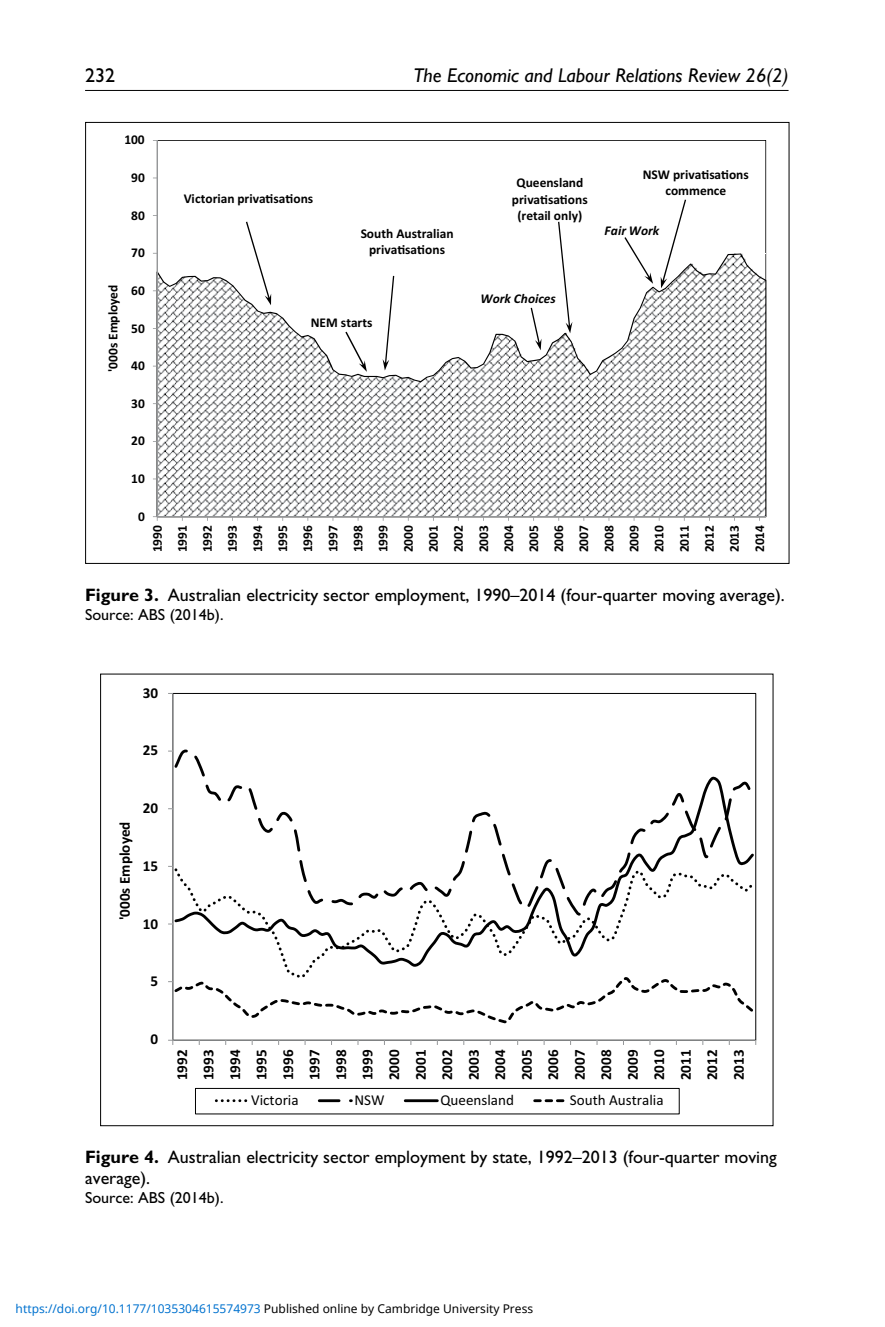
<style>
.page{position:relative;width:885px;height:1327px;background:#fff}
.page>*{position:absolute;margin:0;border:0;box-sizing:border-box;transform-origin:0 0}
.t1{font:italic 20px "Gill Sans Std";color:#000}
.t2{font:20px "Gill Sans Std";color:#000}
.t3{font:18px/21px "Gill Sans Std";color:#000}
.t4{font:16px "Gill Sans Std";color:#000}
.t5{font:700 15.2px/26.4px "Calibri";color:#000;text-align:justify}
.t6{font:15.2px "Calibri";color:#000}
.t7{font:700 13.4px/25px "Calibri";color:#000;text-align:center}
.t8{font:italic 700 13.4px "Calibri";letter-spacing:.005em;color:#000}
.t9{font:12px "Noto Sans";color:#000}
.s1{font-weight:700}
.s2{color:#0172cf}
</style>
<div class="page">
<hr style="left:85px;top:90px;width:703px;height:1px;background:#000">
<svg style="left:158px;top:253px;width:608px;height:264px"></svg>
<hr style="left:157px;top:140px;width:1px;height:376px;background:#959799">
<hr style="left:157px;top:516px;width:608px;height:1px;background:#959799">
<svg style="left:153px;top:516px;width:5px;height:5px"></svg>
<svg style="left:246px;top:222px;width:25px;height:83px"></svg>
<svg style="left:345px;top:332px;width:22px;height:40px"></svg>
<svg style="left:382px;top:276px;width:12px;height:94px"></svg>
<svg style="left:624px;top:237px;width:29px;height:47px"></svg>
<svg style="left:660px;top:200px;width:26px;height:88px"></svg>
<svg style="left:558px;top:222px;width:14px;height:111px"></svg>
<svg style="left:530px;top:308px;width:11px;height:42px"></svg>
<hr style="left:172px;top:693px;width:1px;height:347px;background:#959799">
<hr style="left:173px;top:1039px;width:582px;height:1px;background:#959799">
<svg style="left:168px;top:1039px;width:5px;height:6px"></svg>
<svg style="left:172px;top:774px;width:584px;height:194px"></svg>
<svg style="left:168px;top:977px;width:588px;height:47px"></svg>
<div style="left:195px;top:1088px;width:484px;height:26px;border:1px solid #000"></div>
<svg style="left:216px;top:1099px;width:32px;height:3px"></svg>
<svg style="left:319px;top:1099px;width:32px;height:3px"></svg>
<hr style="left:405px;top:1099px;width:32px;height:3px;background:#000">
<svg style="left:534px;top:1099px;width:31px;height:3px"></svg>
<h1 class="t2" style="left:85px;top:63px;width:31px">232</h1>
<h1 class="t1" style="left:413px;top:63px;width:376px">The Economic and Labour Relations Review 26(2)</h1>
<p class="t7" style="left:124px;top:127px;width:22px">100</p>
<p class="t7" style="left:131px;top:165px;width:15px">90</p>
<p class="t7" style="left:131px;top:202px;width:15px">80</p>
<p class="t7" style="left:100px;top:372px;width:89px;rotate:-90deg">'000s Employed</p>
<p class="t7" style="left:131px;top:240px;width:15px">70</p>
<p class="t7" style="left:131px;top:278px;width:15px">60</p>
<p class="t7" style="left:131px;top:315px;width:15px">50</p>
<p class="t7" style="left:131px;top:353px;width:15px">40</p>
<p class="t7" style="left:131px;top:391px;width:15px">30</p>
<p class="t7" style="left:131px;top:428px;width:15px">20</p>
<p class="t7" style="left:131px;top:466px;width:15px">10</p>
<p class="t7" style="left:184px;top:186px;width:131px">Victorian priva-sa-ons</p>
<p class="t7" style="left:361px;top:225px;width:94px;line-height:16.4px">South Australian priva-sa-ons</p>
<p class="t7" style="left:310px;top:310px;width:63px">NEM starts</p>
<p class="t7" style="left:512px;top:175px;width:77px;line-height:16.4px">Queensland priva-sa-ons (retail only)</p>
<p class="t7" style="left:642px;top:166px;width:107px;line-height:16.4px">NSW priva-sa-ons commence</p>
<p class="t8" style="left:604px;top:222px;width:56px">Fair Work</p>
<p class="t8" style="left:480px;top:290px;width:77px">Work Choices</p>
<p class="t7" style="left:138px;top:504px;width:8px">0</p>
<p class="t7" style="left:145px;top:552px;width:29px;text-align:justify;rotate:-90deg">1990<br>1991<br>1992<br>1993<br>1994<br>1995<br>1996<br>1997<br>1998<br>1999<br>2000<br>2001<br>2002<br>2003<br>2004<br>2005<br>2006<br>2007<br>2008<br>2009<br>2010<br>2011<br>2012<br>2013<br>2014</p>
<h2 class="t3" style="left:85px;top:584px;width:701px"><span class="s1">Figure 3.</span> Australian electricity sector employment, 1990–2014 (four-quarter moving average).</h2>
<p class="t4" style="left:85px;top:605px;width:140px">Source: ABS (2014b).</p>
<p class="t5" style="left:143px;top:679px;width:17px">30</p>
<p class="t5" style="left:143px;top:737px;width:17px">25</p>
<p class="t5" style="left:111px;top:920px;width:100px;rotate:-90deg">'000s Employed</p>
<p class="t5" style="left:143px;top:795px;width:17px">20</p>
<p class="t5" style="left:143px;top:852px;width:17px">15</p>
<p class="t5" style="left:143px;top:910px;width:17px">10</p>
<p class="t5" style="left:150px;top:968px;width:9px">5</p>
<p class="t5" style="left:150px;top:1026px;width:9px">0</p>
<p class="t5" style="left:169px;top:1080px;width:32px;rotate:-90deg">1992<br>1993<br>1994<br>1995<br>1996<br>1997<br>1998<br>1999<br>2000<br>2001<br>2002<br>2003<br>2004<br>2005<br>2006<br>2007<br>2008<br>2009<br>2010<br>2011<br>2012<br>2013</p>
<p class="t6" style="left:251px;top:1090px;width:49px">Victoria</p>
<p class="t6" style="left:354px;top:1090px;width:32px">NSW</p>
<p class="t6" style="left:440px;top:1090px;width:75px">Queensland</p>
<p class="t6" style="left:570px;top:1090px;width:95px">South Australia</p>
<h2 class="t3" style="left:85px;top:1146px;width:693px"><span class="s1">Figure 4.</span> Australian electricity sector employment by state, 1992–2013 (four-quarter moving average).</h2>
<p class="t4" style="left:85px;top:1188px;width:140px">Source: ABS (2014b).</p>
<p class="t9" style="left:16px;top:1300px;width:519px"><span class="s2">https://doi.org/10.1177/1035304615574973</span> Published online by Cambridge University Press</p>
</div>
